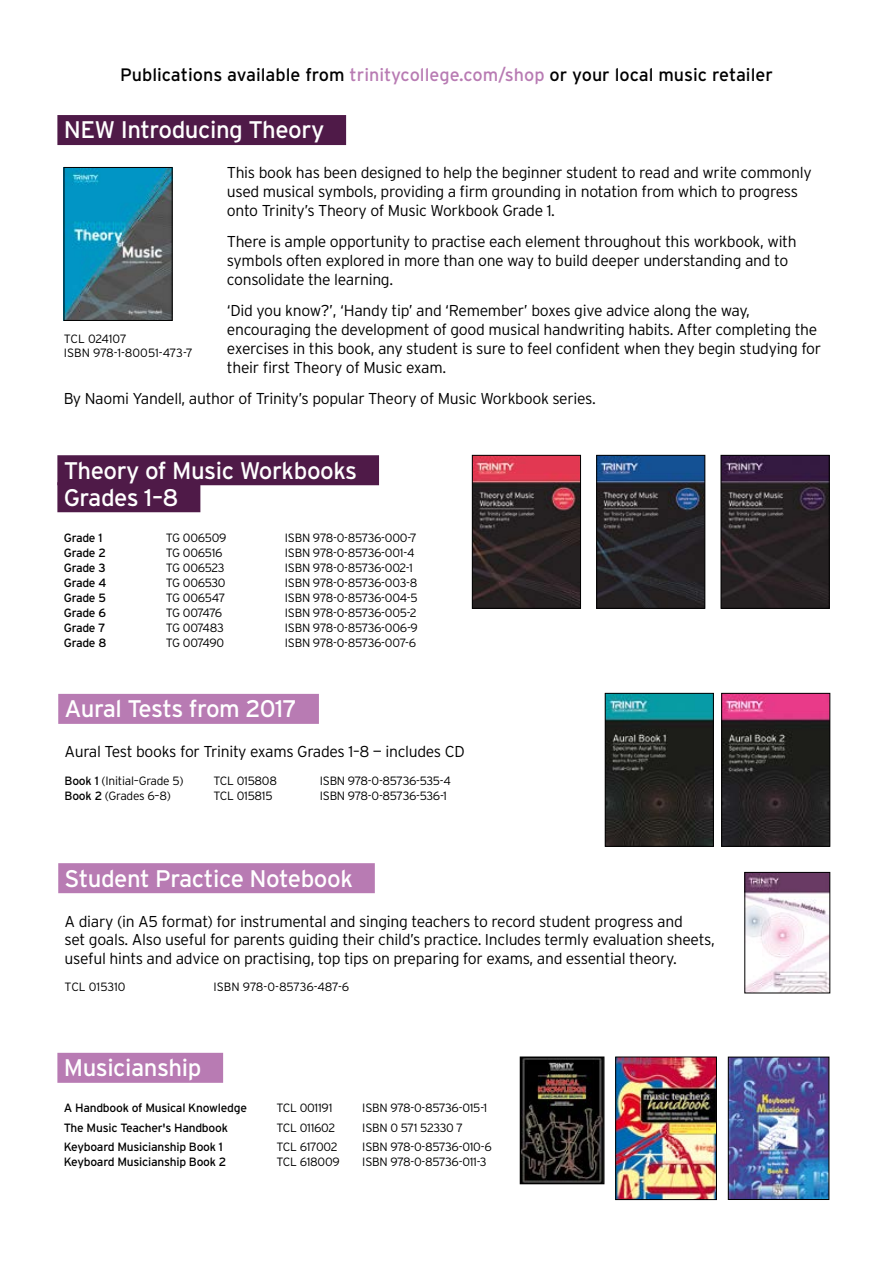
<style>
.page{position:relative;width:893px;height:1263px;background:#fff}
.page>*{position:absolute;margin:0;border:0;box-sizing:border-box;transform-origin:0 0}
.t1{font:24px/27px "Interstate";letter-spacing:-.02em;color:#fff}
.t2{font:18px "Interstate";color:#000}
.t3{font:300 15.75px/18.8px "Interstate";letter-spacing:-.02em;color:#000}
.t4{font:300 12px/14.2px "Interstate";letter-spacing:-.02em;color:#000}
.t5{font:12px "Interstate";letter-spacing:-.02em;color:#000}
.t6{font:300 12px "Interstate";color:#000}
.t7{font:300 12px "Interstate";letter-spacing:-.045em;color:#000}
.t8{font:300 12px "Interstate";letter-spacing:-.04em;color:#000}
.s1{color:#b87bb3}
.s2{font-weight:400}
</style>
<div class="page">
<div style="left:57px;top:1053px;width:166px;height:30px;background:#b87bb3"></div>
<img style="left:617px;top:1059px;width:98px;height:139px">
<div style="left:615px;top:1057px;width:102px;height:143px;border:1px solid #000"></div>
<img style="left:522px;top:1059px;width:80px;height:123px">
<div style="left:520px;top:1057px;width:84px;height:127px;border:1px solid #000"></div>
<img style="left:730px;top:1059px;width:97px;height:139px">
<div style="left:728px;top:1057px;width:101px;height:143px;border:1px solid #000"></div>
<div style="left:58px;top:694px;width:261px;height:30px;background:#b87bb3"></div>
<div style="left:58px;top:863px;width:317px;height:30px;background:#b87bb3"></div>
<img style="left:607px;top:695px;width:105px;height:149px">
<div style="left:605px;top:693px;width:109px;height:153px;border:1px solid #000"></div>
<img style="left:723px;top:695px;width:105px;height:149px">
<div style="left:721px;top:693px;width:109px;height:153px;border:1px solid #000"></div>
<img style="left:747px;top:874px;width:81px;height:117px">
<img style="left:474px;top:457px;width:105px;height:149px">
<div style="left:472px;top:455px;width:109px;height:153px;border:1px solid #000"></div>
<img style="left:598px;top:457px;width:105px;height:149px">
<div style="left:596px;top:455px;width:109px;height:153px;border:1px solid #000"></div>
<img style="left:723px;top:457px;width:104px;height:149px">
<div style="left:721px;top:455px;width:108px;height:153px;border:1px solid #000"></div>
<div style="left:57px;top:455px;width:322px;height:30px;background:#4f1a48"></div>
<div style="left:57px;top:482px;width:143px;height:30px;background:#4f1a48"></div>
<div style="left:57px;top:115px;width:289px;height:30px;background:#4f1a48"></div>
<img style="left:66px;top:169px;width:104px;height:150px">
<div style="left:64px;top:167px;width:108px;height:154px;border:1px solid #000"></div>
<p class="t2" style="left:120px;top:64px;width:654px">Publications available from <span class="s1">trinitycollege.com/shop</span> or your local music retailer</p>
<h1 class="t1" style="left:64px;top:116px;width:262px">NEW Introducing Theory</h1>
<p class="t3" style="left:227px;top:163px;width:586px">This book has been designed to help the beginner student to read and write commonly used musical symbols, providing a firm grounding in notation from which to progress onto Trinity’s Theory of Music Workbook Grade 1.</p>
<p class="t3" style="left:227px;top:232px;width:571px">There is ample opportunity to practise each element throughout this workbook, with symbols often explored in more than one way to build deeper understanding and to consolidate the learning.</p>
<p class="t3" style="left:227px;top:301px;width:596px">‘Did you know?’, ‘Handy tip’ and ‘Remember’ boxes give advice along the way, encouraging the development of good musical handwriting habits. After completing the exercises in this book, any student is sure to feel confident when they begin studying for their first Theory of Music exam.</p>
<p class="t3" style="left:64px;top:389px;width:534px">By Naomi Yandell, author of Trinity’s popular Theory of Music Workbook series.</p>
<p class="t4" style="left:64px;top:331px;width:131px">TCL 024107<br>ISBN 978-1-80051-473-7</p>
<h1 class="t1" style="left:64px;top:456px;width:295px">Theory of Music Workbooks<br>Grades 1–8</h1>
<p class="t5" style="left:64px;top:531px;width:40px">Grade 1</p>
<p class="t4" style="left:166px;top:530px;width:62px">TG 006509</p>
<p class="t4" style="left:285px;top:530px;width:133px">ISBN 978-0-85736-000-7</p>
<p class="t5" style="left:64px;top:546px;width:44px">Grade 2</p>
<p class="t4" style="left:166px;top:545px;width:58px">TG 006516</p>
<p class="t4" style="left:285px;top:545px;width:131px">ISBN 978-0-85736-001-4</p>
<p class="t5" style="left:64px;top:561px;width:43px">Grade 3</p>
<p class="t4" style="left:166px;top:560px;width:60px">TG 006523</p>
<p class="t4" style="left:285px;top:560px;width:129px">ISBN 978-0-85736-002-1</p>
<p class="t5" style="left:64px;top:576px;width:44px">Grade 4</p>
<p class="t4" style="left:166px;top:575px;width:61px">TG 006530</p>
<p class="t4" style="left:285px;top:575px;width:134px">ISBN 978-0-85736-003-8</p>
<p class="t5" style="left:64px;top:591px;width:44px">Grade 5</p>
<p class="t4" style="left:166px;top:590px;width:61px">TG 006547</p>
<p class="t4" style="left:285px;top:590px;width:134px">ISBN 978-0-85736-004-5</p>
<p class="t5" style="left:64px;top:606px;width:44px">Grade 6</p>
<p class="t7" style="left:166px;top:606px;width:58px">TG 007476</p>
<p class="t4" style="left:285px;top:605px;width:133px">ISBN 978-0-85736-005-2</p>
<p class="t5" style="left:64px;top:621px;width:43px">Grade 7</p>
<p class="t4" style="left:166px;top:620px;width:59px">TG 007483</p>
<p class="t4" style="left:285px;top:620px;width:135px">ISBN 978-0-85736-006-9</p>
<p class="t5" style="left:64px;top:636px;width:44px">Grade 8</p>
<p class="t8" style="left:166px;top:636px;width:60px">TG 007490</p>
<p class="t4" style="left:285px;top:635px;width:133px">ISBN 978-0-85736-007-6</p>
<h1 class="t1" style="left:65px;top:695px;width:234px">Aural Tests from 2017</h1>
<p class="t3" style="left:65px;top:742px;width:402px">Aural Test books for Trinity exams Grades 1–8 — includes CD</p>
<p class="t4" style="left:65px;top:773px;width:120px"><span class="s2">Book 1</span> (Initial–Grade 5)</p>
<p class="t4" style="left:213px;top:773px;width:65px">TCL 015808</p>
<p class="t4" style="left:320px;top:773px;width:133px">ISBN 978-0-85736-535-4</p>
<p class="t4" style="left:65px;top:788px;width:108px"><span class="s2">Book 2</span> (Grades 6–8)</p>
<p class="t4" style="left:213px;top:788px;width:61px">TCL 015815</p>
<p class="t4" style="left:320px;top:788px;width:129px">ISBN 978-0-85736-536-1</p>
<h1 class="t1" style="left:65px;top:864px;width:290px">Student Practice Notebook</h1>
<p class="t3" style="left:65px;top:911px;width:652px">A diary (in A5 format) for instrumental and singing teachers to record student progress and<br>set goals. Also useful for parents guiding their child’s practice. Includes termly evaluation sheets, useful hints and advice on practising, top tips on preparing for exams, and essential theory.</p>
<p class="t6" style="left:65px;top:980px;width:62px">TCL 015310</p>
<p class="t4" style="left:213px;top:980px;width:137px">ISBN 978-0-85736-487-6</p>
<h1 class="t1" style="left:64px;top:1054px;width:139px">Musicianship</h1>
<p class="t5" style="left:64px;top:1101px;width:185px">A Handbook of Musical Knowledge</p>
<p class="t4" style="left:276px;top:1101px;width:58px">TCL 001191</p>
<p class="t4" style="left:362px;top:1101px;width:127px">ISBN 978-0-85736-015-1</p>
<p class="t5" style="left:64px;top:1121px;width:166px">The Music Teacher's Handbook</p>
<p class="t4" style="left:276px;top:1120px;width:60px">TCL 011602</p>
<p class="t4" style="left:362px;top:1120px;width:102px">ISBN 0 571 52330 7</p>
<p class="t5" style="left:64px;top:1140px;width:161px">Keyboard Musicianship Book 1</p>
<p class="t4" style="left:276px;top:1139px;width:63px">TCL 617002</p>
<p class="t4" style="left:362px;top:1139px;width:131px">ISBN 978-0-85736-010-6</p>
<p class="t5" style="left:64px;top:1155px;width:164px">Keyboard Musicianship Book 2</p>
<p class="t4" style="left:276px;top:1154px;width:65px">TCL 618009</p>
<p class="t4" style="left:362px;top:1154px;width:126px">ISBN 978-0-85736-011-3</p>
</div>
